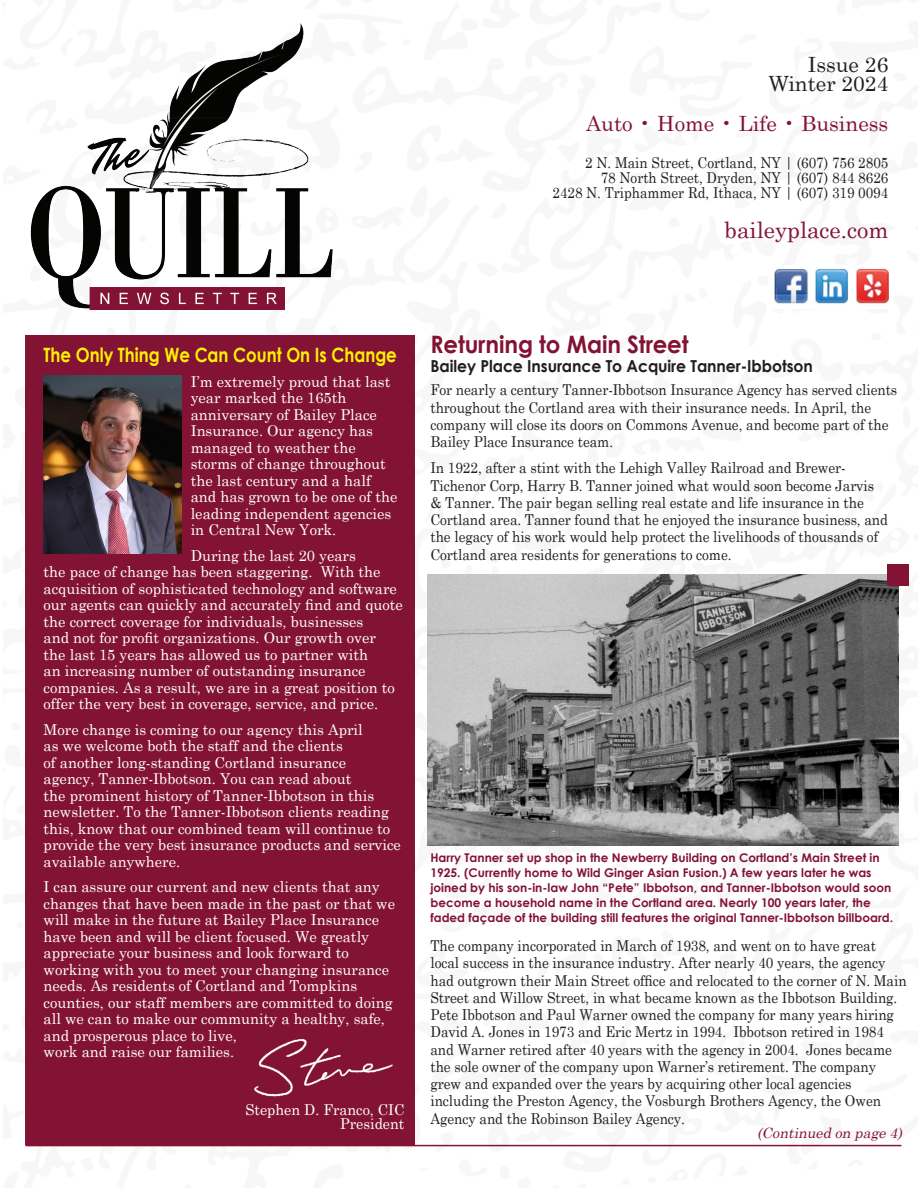
<style>
.page{position:relative;width:918px;height:1188px;background:#fff}
.page>*{position:absolute;margin:0;border:0;box-sizing:border-box;transform-origin:0 0}
.t1{font:700 24px "Century Gothic";letter-spacing:-.005em;color:#831335;scale:.95 1}
.t2{font:22.5px "Century Schoolbook";color:#831335}
.t3{font:21px "Century";color:#831335}
.t4{font:21px "Century";color:#231f20}
.t5{font:700 19.8px "Century Gothic";color:#fff101;scale:.84 1}
.t6{font:700 16.5px "Century Gothic";letter-spacing:-.005em;color:#231f20;scale:.95 1}
.t7{font:15px/16.5px "Century Schoolbook";color:#fff}
.t8{font:15px/17.2px "Century Schoolbook";letter-spacing:-.005em;color:#231f20;scale:.91 1}
.t9{font:15px "Century Schoolbook";letter-spacing:-.005em;color:#231f20;scale:.9 1}
.t10{font:15px "Century Schoolbook";color:#fff;scale:.96 1}
.t11{font:italic 14.25px "Century Schoolbook";color:#831335}
.t12{font:700 12px/15px "Century Gothic";color:#831335}
</style>
<div class="page">
<img style="left:30px;top:23px;width:303px;height:288px">
<img style="left:774px;top:269px;width:115px;height:35px">
<img style="left:427px;top:575px;width:471px;height:271px">
<div style="left:25px;top:335px;width:390px;height:810px;background:#831335"></div>
<hr style="left:25px;top:1145px;width:876px;height:1px;background:#831335">
<img style="left:44px;top:375px;width:138px;height:179px">
<img style="left:254px;top:1039px;width:139px;height:58px">
<div style="left:887px;top:564px;width:22px;height:22px;background:#831335"></div>
<p class="t4" style="left:808px;top:47px;width:82px">Issue 26</p>
<p class="t4" style="left:769px;top:65px;width:121px">Winter 2024</p>
<p class="t3" style="left:586px;top:106px;width:304px">Auto • Home • Life • Business</p>
<p class="t9" style="left:585px;top:150px;width:338px">2 N. Main Street, Cortland, NY | (607) 756 2805</p>
<p class="t9" style="left:601px;top:165px;width:321px">78 North Street, Dryden, NY | (607) 844 8626</p>
<p class="t9" style="left:553px;top:180px;width:375px">2428 N. Triphammer Rd, Ithaca, NY | (607) 319 0094</p>
<p class="t2" style="left:725px;top:211px;width:165px">baileyplace.com</p>
<p class="t5" style="left:44px;top:343px;width:422px">The Only Thing We Can Count On Is Change</p>
<p class="t7" style="left:191px;top:372px;width:208px">I’m extremely proud that last year marked the 165th anniversary of Bailey Place<br>Insurance. Our agency has managed to weather the storms of change throughout the last century and a half and has grown to be one of the leading independent agencies in Central New York.</p>
<p class="t7" style="left:44px;top:546px;width:361px;text-indent:147px">During the last 20 years<br>the pace of change has been staggering. With the acquisition of sophisticated technology and software our agents can quickly and accurately find and quote the correct coverage for individuals, businesses<br>and not for profit organizations. Our growth over<br>the last 15 years has allowed us to partner with<br>an increasing number of outstanding insurance companies. As a result, we are in a great position to offer the very best in coverage, service, and price.</p>
<p class="t7" style="left:44px;top:720px;width:359px">More change is coming to our agency this April<br>as we welcome both the staff and the clients<br>of another long-standing Cortland insurance<br>agency, Tanner-Ibbotson. You can read about<br>the prominent history of Tanner-Ibbotson in this newsletter. To the Tanner-Ibbotson clients reading this, know that our combined team will continue to provide the very best insurance products and service available anywhere.</p>
<p class="t7" style="left:44px;top:877px;width:353px">I can assure our current and new clients that any changes that have been made in the past or that we will make in the future at Bailey Place Insurance have been and will be client focused. We greatly appreciate your business and look forward to working with you to meet your changing insurance needs. As residents of Cortland and Tompkins counties, our staff members are committed to doing all we can to make our community a healthy, safe, and prosperous place to live,<br>work and raise our families.</p>
<p class="t10" style="left:245px;top:1097px;width:167px">Stephen D. Franco, CIC</p>
<p class="t10" style="left:340px;top:1111px;width:68px">President</p>
<p class="t1" style="left:430px;top:329px;width:273px">Returning to Main Street</p>
<p class="t6" style="left:430px;top:356px;width:404px">Bailey Place Insurance To Acquire Tanner-Ibbotson</p>
<p class="t8" style="left:430px;top:380px;width:515px">For nearly a century Tanner-Ibbotson Insurance Agency has served clients throughout the Cortland area with their insurance needs. In April, the company will close its doors on Commons Avenue, and become part of the Bailey Place Insurance team.</p>
<p class="t8" style="left:430px;top:458px;width:504px">In 1922, after a stint with the Lehigh Valley Railroad and Brewer-Tichenor Corp, Harry B. Tanner joined what would soon become Jarvis &amp; Tanner. The pair began selling real estate and life insurance in the Cortland area. Tanner found that he enjoyed the insurance business, and the legacy of his work would help protect the livelihoods of thousands of Cortland area residents for generations to come.</p>
<p class="t12" style="left:430px;top:850px;width:464px">Harry Tanner set up shop in the Newberry Building on Cortland’s Main Street in 1925. (Currently home to Wild Ginger Asian Fusion.) A few years later he was joined by his son-in-law John “Pete” Ibbotson, and Tanner-Ibbotson would soon become a household name in the Cortland area. Nearly 100 years later, the faded façade of the building still features the original Tanner-Ibbotson billboard.</p>
<p class="t8" style="left:430px;top:936px;width:525px">The company incorporated in March of 1938, and went on to have great local success in the insurance industry. After nearly 40 years, the agency had outgrown their Main Street office and relocated to the corner of N. Main Street and Willow Street, in what became known as the Ibbotson Building.<br>Pete Ibbotson and Paul Warner owned the company for many years hiring David A. Jones in 1973 and Eric Mertz in 1994. Ibbotson retired in 1984 and Warner retired after 40 years with the agency in 2004. Jones became the sole owner of the company upon Warner’s retirement. The company grew and expanded over the years by acquiring other local agencies including the Preston Agency, the Vosburgh Brothers Agency, the Owen Agency and the Robinson Bailey Agency.</p>
<p class="t11" style="left:757px;top:1121px;width:151px">(Continued on page4)</p>
</div>
